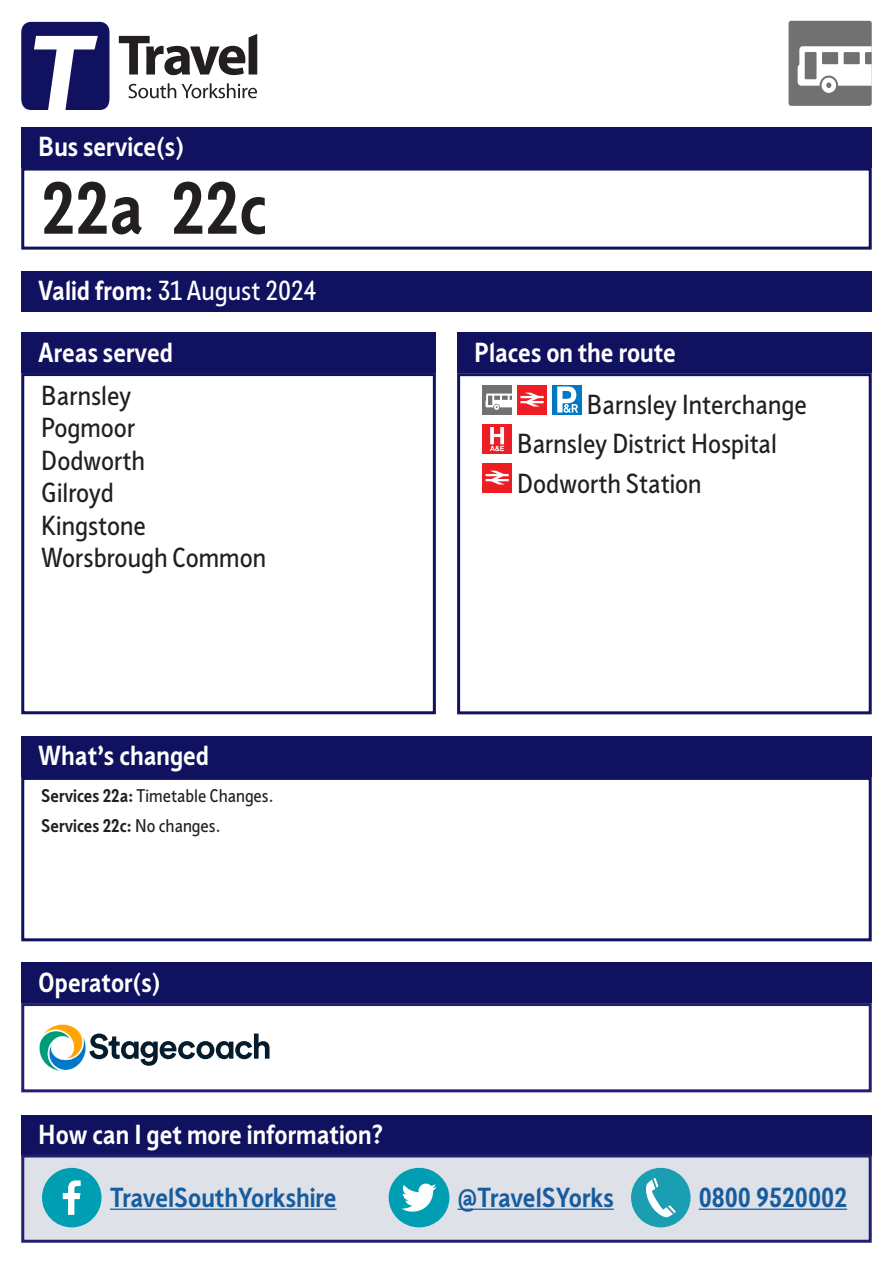
<style>
.page{position:relative;width:893px;height:1263px;background:#fff}
.page>*{position:absolute;margin:0;border:0;box-sizing:border-box;transform-origin:0 0}
.t1{font:700 72px "Sheffield Sans 2";color:#231f20}
.t2{font:27px "Sheffield Sans 2";color:#231f20}
.t3{font:700 27px "Sheffield Sans 2";color:#fff}
.t4{font:700 27px "Sheffield Sans 2";color:#175d9e}
.t5{font:27px "Sheffield Sans 2";color:#fff}
.t6{font:18px "Sheffield Sans 2";color:#231f20}
.t7{font:700 18px "Sheffield Sans 2";color:#231f20}
.s1{font-weight:700}
.s2{font-weight:400}
</style>
<div class="page">
<div style="left:21px;top:271px;width:851px;height:40px;background:#11125f"></div>
<div style="left:21px;top:127px;width:851px;height:41px;background:#11125f"></div>
<div style="left:21px;top:168px;width:851px;height:82px;border:3px solid #11125f"></div>
<div style="left:21px;top:736px;width:851px;height:41px;background:#11125f"></div>
<div style="left:21px;top:777px;width:851px;height:164px;border:3px solid #11125f"></div>
<div style="left:21px;top:333px;width:415px;height:40px;background:#11125f"></div>
<div style="left:21px;top:373px;width:415px;height:341px;border:3px solid #11125f"></div>
<div style="left:457px;top:333px;width:415px;height:40px;background:#11125f"></div>
<div style="left:482px;top:385px;width:30px;height:29px;background:#707271"></div>
<svg style="left:485px;top:394px;width:27px;height:16px"></svg>
<div style="left:517px;top:385px;width:30px;height:29px;background:#ee1d23"></div>
<svg style="left:520px;top:393px;width:24px;height:13px"></svg>
<div style="left:552px;top:385px;width:30px;height:29px;background:#0079c2"></div>
<svg style="left:557px;top:386px;width:21px;height:27px"></svg>
<div style="left:482px;top:424px;width:30px;height:29px;background:#ee1d23"></div>
<svg style="left:490px;top:427px;width:14px;height:24px"></svg>
<div style="left:482px;top:463px;width:30px;height:29px;background:#ee1d23"></div>
<svg style="left:486px;top:471px;width:23px;height:13px"></svg>
<div style="left:457px;top:373px;width:415px;height:341px;border:3px solid #11125f"></div>
<div style="left:21px;top:962px;width:851px;height:41px;background:#11125f"></div>
<div style="left:21px;top:1003px;width:851px;height:89px;border:3px solid #221e72"></div>
<div style="left:789px;top:21px;width:83px;height:85px;background:#707271;border-radius:3px"></div>
<svg style="left:798px;top:46px;width:74px;height:47px"></svg>
<svg style="left:128px;top:83px;width:48px;height:15px"></svg>
<svg style="left:182px;top:83px;width:75px;height:15px"></svg>
<svg style="left:119px;top:34px;width:138px;height:41px"></svg>
<svg style="left:21px;top:22px;width:88px;height:88px"></svg>
<div style="left:21px;top:1115px;width:851px;height:40px;background:#11125f"></div>
<div style="left:21px;top:1154px;width:851px;height:89px;background:#dfe1e9;border:3px solid #221e72"></div>
<hr style="left:110px;top:1208px;width:227px;height:2px;background:#175d9e">
<hr style="left:458px;top:1208px;width:156px;height:2px;background:#175d9e">
<hr style="left:699px;top:1208px;width:148px;height:2px;background:#175d9e">
<div style="left:42px;top:1168px;width:60px;height:59px;background:#009eb3;border-radius:50%"></div>
<svg style="left:63px;top:1180px;width:18px;height:35px"></svg>
<div style="left:389px;top:1168px;width:60px;height:59px;background:#009eb3;border-radius:50%"></div>
<svg style="left:401px;top:1183px;width:36px;height:28px"></svg>
<div style="left:631px;top:1168px;width:60px;height:59px;background:#1b9eb2;border-radius:50%"></div>
<svg style="left:646px;top:1178px;width:30px;height:39px"></svg>
<svg style="left:39px;top:1024px;width:231px;height:47px"></svg>
<p class="t3" style="left:38px;top:128px;width:147px">Bus service(s)</p>
<p class="t1" style="left:41px;top:160px;width:228px">22a 22c</p>
<p class="t5" style="left:38px;top:272px;width:280px"><span class="s1">Valid from:</span> 31 August 2024</p>
<p class="t3" style="left:38px;top:334px;width:136px">Areas served</p>
<p class="t2" style="left:41px;top:377px;width:92px">Barnsley</p>
<p class="t2" style="left:41px;top:410px;width:95px">Pogmoor</p>
<p class="t2" style="left:41px;top:442px;width:105px">Dodworth</p>
<p class="t2" style="left:41px;top:475px;width:74px">Gilroyd</p>
<p class="t2" style="left:41px;top:507px;width:106px">Kingstone</p>
<p class="t2" style="left:41px;top:539px;width:226px">Worsbrough Common</p>
<p class="t3" style="left:38px;top:738px;width:172px">What’s changed</p>
<p class="t6" style="left:41px;top:784px;width:234px"><span class="s1">Services 22a:</span> Timetable Changes.</p>
<p class="t7" style="left:41px;top:814px;width:181px">Services 22c: <span class="s2">No changes.</span></p>
<p class="t3" style="left:38px;top:964px;width:124px">Operator(s)</p>
<p class="t3" style="left:474px;top:334px;width:203px">Places on the route</p>
<p class="t2" style="left:587px;top:387px;width:221px">Barnsley Interchange</p>
<p class="t2" style="left:517px;top:426px;width:261px">Barnsley District Hospital</p>
<p class="t2" style="left:517px;top:465px;width:186px">Dodworth Station</p>
<p class="t3" style="left:38px;top:1116px;width:347px">How can I get more information?</p>
<p class="t4" style="left:110px;top:1179px;width:228px">TravelSouthYorkshire</p>
<p class="t4" style="left:458px;top:1179px;width:158px">@TravelSYorks</p>
<p class="t4" style="left:699px;top:1179px;width:150px">0800 9520002</p>
</div>
